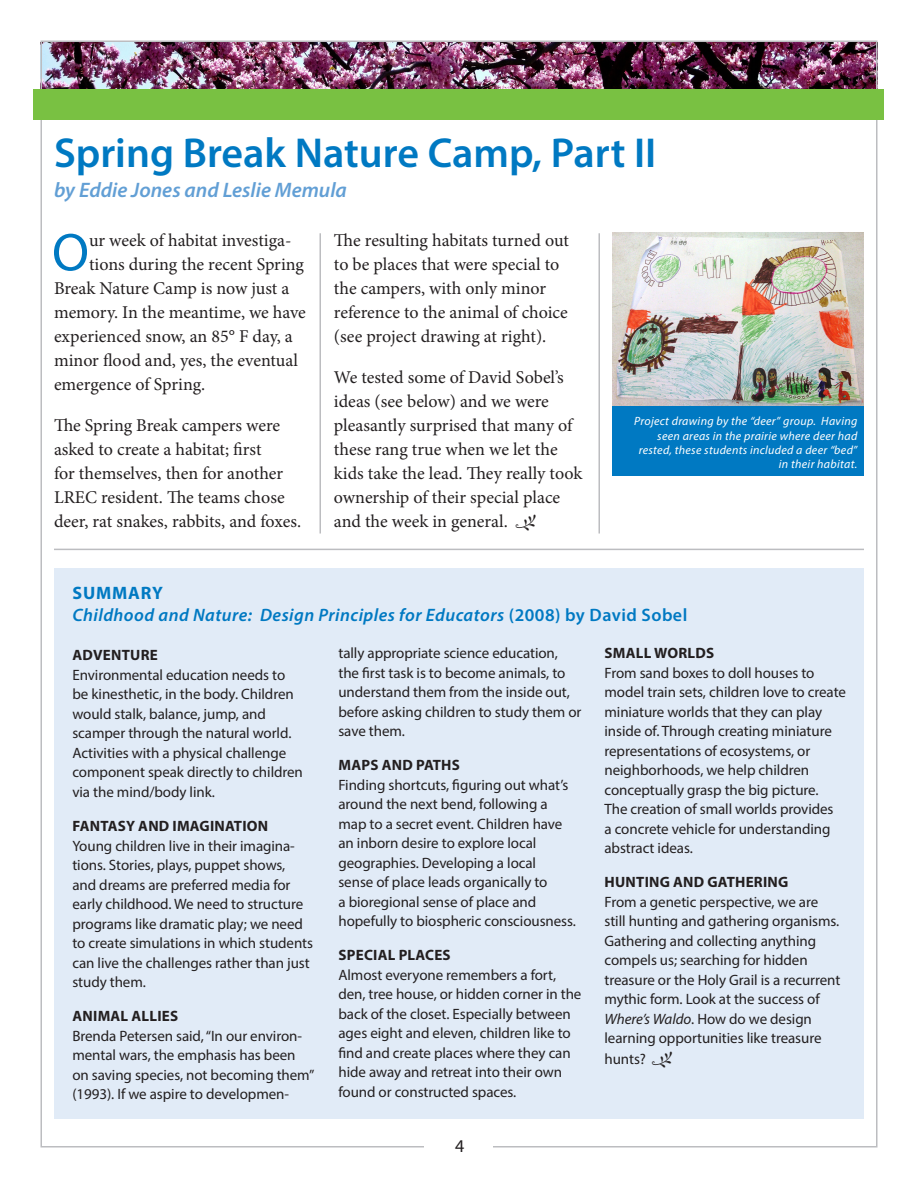
<style>
.page{position:relative;width:918px;height:1188px;background:#fff}
.page>*{position:absolute;margin:0;border:0;box-sizing:border-box;transform-origin:0 0}
.t1{font:53.55px "Myriad Pro";color:#0079c2}
.t2{font:600 42px "Myriad Pro";color:#0079c2}
.byline{font:italic 600 21px "Myriad Pro";color:#629fd5}
.t3{font:18px/24px "Minion Pro";color:#231f20}
.Empahsis_1{font:italic 600 18px/21.6px "Myriad Pro";letter-spacing:.025em;color:#0079c2}
.t4{font:18px "Myriad Pro";color:#231f20}
.pullout{font:15px/19.5px "Myriad Pro";letter-spacing:-.005em;color:#231f20}
.black_caps_pullout_s{font:700 15px "Myriad Pro";letter-spacing:.015em;color:#231f20}
.Empahsis_1-2{font:700 15px "Myriad Pro";letter-spacing:.015em;color:#231f20}
.t5{font:italic 12px/14.4px "Myriad Pro";letter-spacing:.025em;color:#fff;text-align:right}
.s1{font-family:"Kfon";font-size:17.25px}
.s2{font-weight:700;font-style:normal}
.s3{font-style:normal}
.s4{font-style:italic}
</style>
<div class="page">
<img style="left:43px;top:43px;width:832px;height:46px">
<div style="left:34px;top:89px;width:850px;height:31px;background:#79c142"></div>
<div style="left:54px;top:568px;width:810px;height:551px;background:#e1ebf7"></div>
<img style="left:612px;top:232px;width:252px;height:174px">
<div style="left:612px;top:406px;width:252px;height:70px;background:#0079c2"></div>
<hr style="left:320px;top:233px;width:1px;height:301px;background:#bcbdc0">
<hr style="left:598px;top:233px;width:2px;height:301px;background:#bcbdc0">
<hr style="left:54px;top:549px;width:810px;height:1px;background:#bcbdc0">
<p class="t2" style="left:54px;top:126px;width:604px">Spring Break Nature Camp, Part II</p>
<p class="byline" style="left:54px;top:177px;width:294px">by Eddie Jones and Leslie Memula</p>
<p class="t1" style="left:52px;top:219px;width:38px">O</p>
<p class="t3" style="left:89px;top:229px;width:204px">ur week of habitat investiga-</p>
<p class="t3" style="left:89px;top:253px;width:217px">tions during the recent Spring</p>
<p class="t3" style="left:54px;top:277px;width:237px">Break Nature Camp is now just a</p>
<p class="t3" style="left:54px;top:301px;width:253px">memory. In the meantime, we have</p>
<p class="t3" style="left:54px;top:325px;width:240px">experienced snow, an 85° F day, a</p>
<p class="t3" style="left:54px;top:349px;width:246px">minor flood and, yes, the eventual</p>
<p class="t3" style="left:54px;top:373px;width:153px">emergence of Spring.</p>
<p class="t3" style="left:54px;top:413px;width:249px">The Spring Break campers were asked to create a habitat; first<br>for themselves, then for another<br>LREC resident. The teams chose deer, rat snakes, rabbits, and foxes.</p>
<p class="t3" style="left:334px;top:229px;width:236px">The resulting habitats turned out to be places that were special to the campers, with only minor reference to the animal of choice (see project drawing at right).</p>
<p class="t3" style="left:334px;top:365px;width:250px">We tested some of David Sobel’s ideas (see below) and we were pleasantly surprised that many of these rang true when we let the kids take the lead. They really took ownership of their special place and the week in general. <span class="s1">O</span></p>
<p class="t5" style="left:634px;top:414px;width:225px">Project drawing by the “deer” group. Having seen areas in the prairie where deer had rested, these students included a deer “bed” in their habitat.</p>
<p class="Empahsis_1" style="left:72px;top:582px;width:616px"><span class="s2">SUMMARY<br></span>Childhood and Nature: Design Principles for Educators <span class="s3">(2008) by David Sobel</span></p>
<p class="Empahsis_1-2" style="left:73px;top:645px;width:87px">ADVENTURE</p>
<p class="pullout" style="left:72px;top:665px;width:232px">Environmental education needs to be kinesthetic, in the body. Children would stalk, balance, jump, and scamper through the natural world.<br>Activities with a physical challenge component speak directly to children via the mind/body link.</p>
<p class="black_caps_pullout_s" style="left:73px;top:816px;width:197px">FANTASY AND IMAGINATION</p>
<p class="pullout" style="left:72px;top:835px;width:242px">Young children live in their imagina&shy;tions. Stories, plays, puppet shows,<br>and dreams are preferred media for early childhood. We need to structure programs like dramatic play; we need to create simulations in which students can live the challenges rather than just study them.</p>
<p class="black_caps_pullout_s" style="left:73px;top:1006px;width:107px">ANIMAL ALLIES</p>
<p class="pullout" style="left:72px;top:1026px;width:244px">Brenda Petersen said, “In our environ&shy;mental wars, the emphasis has been on saving species, not becoming them” (1993). If we aspire to developmen-</p>
<p class="pullout" style="left:338px;top:643px;width:244px">tally appropriate science education, the first task is to become animals, to understand them from the inside out, before asking children to study them or save them.</p>
<p class="black_caps_pullout_s" style="left:339px;top:755px;width:123px">MAPS AND PATHS</p>
<p class="pullout" style="left:338px;top:775px;width:239px">Finding shortcuts, figuring out what’s around the next bend, following a map to a secret event. Children have an inborn desire to explore local geographies. Developing a local<br>sense of place leads organically to<br>a bioregional sense of place and hopefully to biospheric consciousness.</p>
<p class="black_caps_pullout_s" style="left:339px;top:946px;width:114px">SPECIAL PLACES</p>
<p class="pullout" style="left:338px;top:965px;width:245px">Almost everyone remembers a fort, den, tree house, or hidden corner in the back of the closet. Especially between ages eight and eleven, children like to find and create places where they can hide away and retreat into their own found or constructed spaces.</p>
<p class="t4" style="left:455px;top:1135px;width:11px">4</p>
<p class="black_caps_pullout_s" style="left:605px;top:643px;width:111px">SMALL WORLDS</p>
<p class="pullout" style="left:604px;top:663px;width:243px">From sand boxes to doll houses to model train sets, children love to create miniature worlds that they can play inside of. Through creating miniature representations of ecosystems, or neighborhoods, we help children conceptually grasp the big picture.<br>The creation of small worlds provides<br>a concrete vehicle for understanding abstract ideas.</p>
<p class="black_caps_pullout_s" style="left:605px;top:872px;width:185px">HUNTING AND GATHERING</p>
<p class="pullout" style="left:604px;top:892px;width:237px">From a genetic perspective, we are still hunting and gathering organisms.<br>Gathering and collecting anything compels us; searching for hidden treasure or the Holy Grail is a recurrent mythic form. Look at the success of <span class="s4">Where’s Waldo</span>. How do we design learning opportunities like treasure</p>
<p class="pullout" style="left:604px;top:1049px;width:69px">hunts? <span class="s1">O</span></p>
</div>
